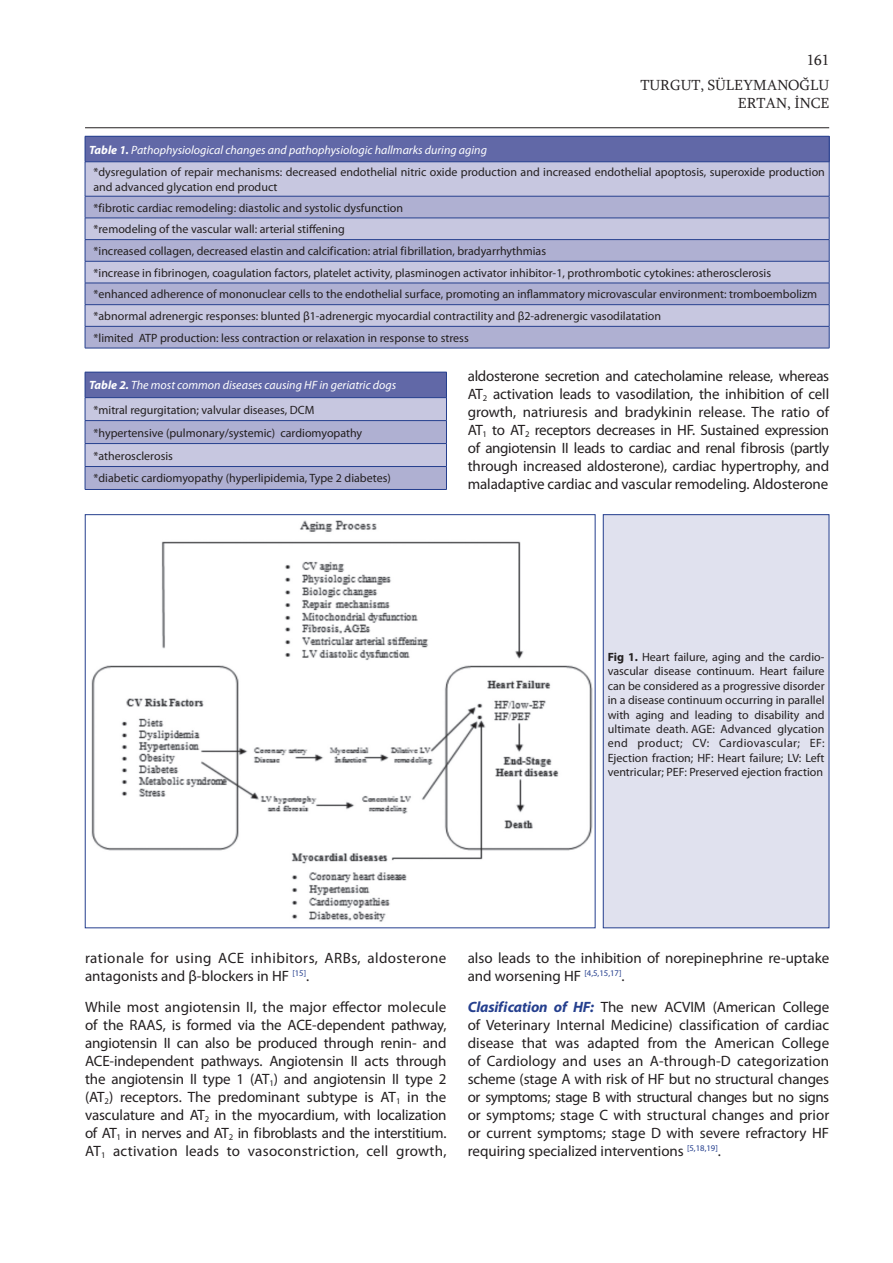
<style>
.page{position:relative;width:893px;height:1263px;background:#fff}
.page>*{position:absolute;margin:0;border:0;box-sizing:border-box;transform-origin:0 0}
.t1{font:15px/18px "Myriad Pro";color:#231f20;text-align:justify}
.t2{font:15px/18px "Myriad Pro";letter-spacing:.03em;color:#231f20}
.t3{font:15px/25px "Sylfaen";color:#231f20;text-align:right}
.t4{font:12px/14.4px "Myriad Pro";color:#231f20}
.t5{font:italic 12px/24.3px "Myriad Pro";color:#fff}
.s1{font-weight:700;font-style:italic;color:#fff}
.s2{font-style:italic;color:#fff}
.s3{font-weight:700}
.s4{font-style:normal;color:#231f20}
.s5{font-weight:700;font-style:italic;color:#253f8e}
</style>
<div class="page">
<hr style="left:85px;top:127px;width:744px;height:1px;background:#231f20">
<div style="left:85px;top:136px;width:744px;height:26px;background:#6168a7"></div>
<div style="left:86px;top:163px;width:743px;height:33px;background:#c7c7e0"></div>
<svg style="left:86px;top:197px;width:743px;height:151px;background:#b6b7d6"></svg>
<hr style="left:85px;top:136px;width:744px;height:1px;background:#253f8e">
<svg style="left:85px;top:137px;width:1px;height:25px"></svg>
<svg style="left:829px;top:136px;width:1px;height:26px"></svg>
<hr style="left:85px;top:162px;width:744px;height:1px;background:#253f8e">
<hr style="left:85px;top:162px;width:1px;height:34px;background:#253f8e">
<hr style="left:829px;top:162px;width:1px;height:34px;background:#253f8e">
<hr style="left:85px;top:196px;width:744px;height:1px;background:#253f8e">
<hr style="left:85px;top:218px;width:744px;height:1px;background:#253f8e">
<hr style="left:85px;top:239px;width:744px;height:1px;background:#253f8e">
<hr style="left:85px;top:261px;width:744px;height:1px;background:#253f8e">
<hr style="left:85px;top:283px;width:744px;height:1px;background:#253f8e">
<hr style="left:85px;top:304px;width:744px;height:1px;background:#253f8e">
<hr style="left:85px;top:326px;width:744px;height:1px;background:#253f8e">
<svg style="left:85px;top:196px;width:1px;height:152px"></svg>
<svg style="left:829px;top:196px;width:1px;height:152px"></svg>
<hr style="left:85px;top:348px;width:744px;height:1px;background:#253f8e">
<svg style="left:85px;top:372px;width:362px;height:117px;background:#a1a4cb"></svg>
<hr style="left:85px;top:489px;width:362px;height:1px;background:#253f8e">
<img style="left:91px;top:520px;width:502px;height:402px">
<div style="left:603px;top:515px;width:226px;height:413px;background:#e0e1ee"></div>
<div style="left:603px;top:514px;width:226px;height:414px;border:1px solid #253f8e"></div>
<p class="t3" style="left:640px;top:47px;width:190px">161<br>TURGUT, SÜLEYMANOĞLU</p>
<p class="t3" style="left:738px;top:90px;width:93px">ERTAN, İNCE</p>
<p class="t4" style="left:94px;top:138px;width:733px;line-height:22.8px;text-indent:-4px"><span class="s1">Table 1.</span> <span class="s2">Pathophysiological changes and pathophysiologic hallmarks during aging<br></span>*dysregulation of repair mechanisms: decreased endothelial nitric oxide production and increased endothelial apoptosis, superoxide production</p>
<p class="t4" style="left:94px;top:176px;width:725px;line-height:21.6px">and advanced glycation end product<br>*fibrotic cardiac remodeling: diastolic and systolic dysfunction<br>*remodeling of the vascular wall: arterial stiffening<br>*increased collagen, decreased elastin and calcification: atrial fibrillation, bradyarrhythmias<br>*increase in fibrinogen, coagulation factors, platelet activity, plasminogen activator inhibitor-1, prothrombotic cytokines: atherosclerosis *enhanced adherence of mononuclear cells to the endothelial surface, promoting an inflammatory microvascular environment: tromboembolizm *abnormal adrenergic responses: blunted β1-adrenergic myocardial contractility and β2-adrenergic vasodilatation<br>*limited ATP production: less contraction or relaxation in response to stress</p>
<p class="t5" style="left:94px;top:373px;width:304px;text-indent:-4px"><span class="s3">Table 2.</span> The most common diseases causing HF in geriatric dogs <span class="s4">*mitral regurgitation; valvular diseases, DCM</span></p>
<p class="t4" style="left:94px;top:421px;width:299px;line-height:23px">*hypertensive (pulmonary/systemic) cardiomyopathy *atherosclerosis<br>*diabetic cardiomyopathy (hyperlipidemia, Type 2 diabetes)</p>
<p class="t1" style="left:468px;top:367px;width:363px">aldosterone secretion and catecholamine release, whereas AT<sub>2</sub> activation leads to vasodilation, the inhibition of cell growth, natriuresis and bradykinin release. The ratio of AT<sub>1</sub> to AT<sub>2</sub> receptors decreases in HF. Sustained expression of angiotensin II leads to cardiac and renal fibrosis (partly through increased aldosterone), cardiac hypertrophy, and maladaptive cardiac and vascular remodeling. Aldosterone</p>
<p class="t4" style="left:608px;top:649px;width:218px;text-align:justify"><span class="s3">Fig 1.</span> Heart failure, aging and the cardio&shy;vascular disease continuum. Heart failure can be considered as a progressive disorder in a disease continuum occurring in parallel with aging and leading to disability and ultimate death. AGE: Advanced glycation end product; CV: Cardiovascular; EF:<br>Ejection fraction; HF: Heart failure; LV: Left ventricular; PEF: Preserved ejection fraction</p>
<p class="t2" style="left:85px;top:949px;width:363px">rationale for using ACE inhibitors, ARBs, aldosterone antagonists and β-blockers in HF <sup>[15]</sup>.</p>
<p class="t1" style="left:85px;top:998px;width:363px">While most angiotensin II, the major effector molecule of the RAAS, is formed via the ACE-dependent pathway, angiotensin II can also be produced through renin- and ACE-independent pathways. Angiotensin II acts through the angiotensin II type 1 (AT<sub>1</sub>) and angiotensin II type 2 (AT<sub>2</sub>) receptors. The predominant subtype is AT<sub>1</sub> in the vasculature and AT<sub>2</sub> in the myocardium, with localization of AT<sub>1</sub> in nerves and AT<sub>2</sub> in fibroblasts and the interstitium.<br>AT<sub>1</sub> activation leads to vasoconstriction, cell growth,</p>
<p class="t1" style="left:468px;top:949px;width:363px">also leads to the inhibition of norepinephrine re-uptake and worsening HF <sup>[4,5,15,17]</sup>.</p>
<p class="t1" style="left:468px;top:997px;width:363px"><span class="s5">Clasification of HF:</span> The new ACVIM (American College of Veterinary Internal Medicine) classification of cardiac disease that was adapted from the American College of Cardiology and uses an A-through-D categorization scheme (stage A with risk of HF but no structural changes or symptoms; stage B with structural changes but no signs or symptoms; stage C with structural changes and prior or current symptoms; stage D with severe refractory HF requiring specialized interventions <sup>[5,18,19]</sup>.</p>
</div>
